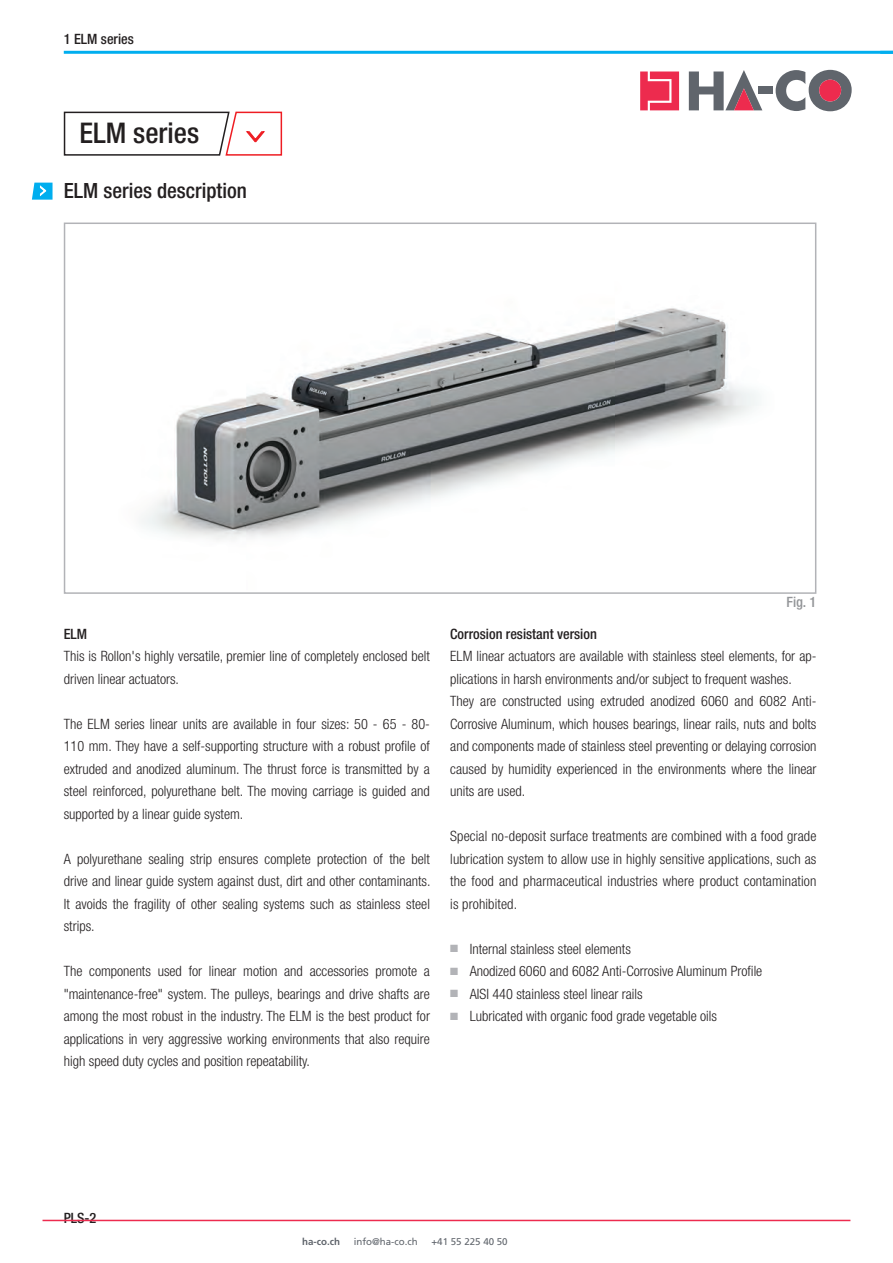
<style>
.page{position:relative;width:893px;height:1263px;background:#fff}
.page>*{position:absolute;margin:0;border:0;box-sizing:border-box;transform-origin:0 0}
.t1{font:500 condensed 28.5px "Helvetica Neue LT Std";color:#231f20}
.t2{font:500 condensed 21px "Helvetica Neue LT Std";color:#231f20}
.t3{font:300 condensed 14.25px/22.5px "Helvetica Neue LT Std";color:#231f20;text-align:justify}
.t4{font:500 condensed 14.25px "Helvetica Neue LT Std";color:#231f20}
.t5{font:500 condensed 14.25px "Helvetica Neue LT Std";color:#939598}
.t6{font:9.75px "Frutiger";color:#60656c}
.t7{font:700 9.75px "Frutiger";color:#60656c}
.s1{color:#b2b3b7}
</style>
<div class="page">
<svg style="left:64px;top:51px;width:829px;height:3px"></svg>
<img style="left:141px;top:308px;width:618px;height:232px">
<div style="left:64px;top:223px;width:752px;height:371px;border:2px solid #b2b3b7"></div>
<svg style="left:32px;top:183px;width:21px;height:17px"></svg>
<svg style="left:63px;top:111px;width:220px;height:45px"></svg>
<svg style="left:640px;top:72px;width:39px;height:38px"></svg>
<svg style="left:689px;top:70px;width:73px;height:40px"></svg>
<div style="left:758px;top:87px;width:15px;height:7px;background:#60656c"></div>
<svg style="left:776px;top:70px;width:76px;height:41px"></svg>
<div style="left:819px;top:80px;width:22px;height:21px;background:#ed2b4e;border-radius:50%"></div>
<hr style="left:43px;top:1220px;width:807px;height:1px;background:#ed2b4e">
<p class="t4" style="left:64px;top:31px;width:72px">1 ELM series</p>
<h1 class="t1" style="left:79px;top:116px;width:121px">ELM series</h1>
<h2 class="t2" style="left:64px;top:178px;width:185px">ELM series description</h2>
<p class="t4" style="left:64px;top:625px;width:25px">ELM</p>
<p class="t3" style="left:64px;top:645px;width:368px">This is Rollon's highly versatile, premier line of completely enclosed belt driven linear actuators.</p>
<p class="t3" style="left:64px;top:712px;width:368px">The ELM series linear units are available in four sizes: 50 - 65 - 80- 110 mm. They have a self-supporting structure with a robust profile of extruded and anodized aluminum. The thrust force is transmitted by a steel reinforced, polyurethane belt. The moving carriage is guided and supported by a linear guide system.</p>
<p class="t3" style="left:64px;top:847px;width:368px">A polyurethane sealing strip ensures complete protection of the belt drive and linear guide system against dust, dirt and other contaminants.<br>It avoids the fragility of other sealing systems such as stainless steel strips.</p>
<p class="t3" style="left:64px;top:960px;width:368px">The components used for linear motion and accessories promote a "maintenance-free" system. The pulleys, bearings and drive shafts are among the most robust in the industry. The ELM is the best product for applications in very aggressive working environments that also require high speed duty cycles and position repeatability.</p>
<p class="t5" style="left:786px;top:593px;width:32px">Fig. 1</p>
<p class="t4" style="left:450px;top:625px;width:148px">Corrosion resistant version</p>
<p class="t3" style="left:450px;top:645px;width:368px;text-align:left">ELM linear actuators are available with stainless steel elements, for ap&shy;plications in harsh environments and/or subject to frequent washes.<br>They are constructed using extruded anodized 6060 and 6082 Anti-Corrosive Aluminum, which houses bearings, linear rails, nuts and bolts and components made of stainless steel preventing or delaying corrosion caused by humidity experienced in the environments where the linear units are used.</p>
<p class="t3" style="left:450px;top:825px;width:368px">Special no-deposit surface treatments are combined with a food grade lubrication system to allow use in highly sensitive applications, such as the food and pharmaceutical industries where product contamination is prohibited.</p>
<p class="t3" style="left:450px;top:937px;width:182px"><span class="s1">■</span> Internal stainless steel elements</p>
<p class="t3" style="left:450px;top:960px;width:314px"><span class="s1">■</span> Anodized 6060 and 6082 Anti-Corrosive Aluminum Profile</p>
<p class="t3" style="left:450px;top:982px;width:194px"><span class="s1">■</span> AISI 440 stainless steel linear rails</p>
<p class="t3" style="left:450px;top:1005px;width:268px"><span class="s1">■</span> Lubricated with organic food grade vegetable oils</p>
<p class="t4" style="left:64px;top:1210px;width:34px">PLS-2</p>
<p class="t7" style="left:302px;top:1238px;width:39px">ha-co.ch</p>
<p class="t6" style="left:354px;top:1238px;width:66px">info@ha-co.ch</p>
<p class="t6" style="left:431px;top:1238px;width:78px">+41 55 225 40 50</p>
</div>
